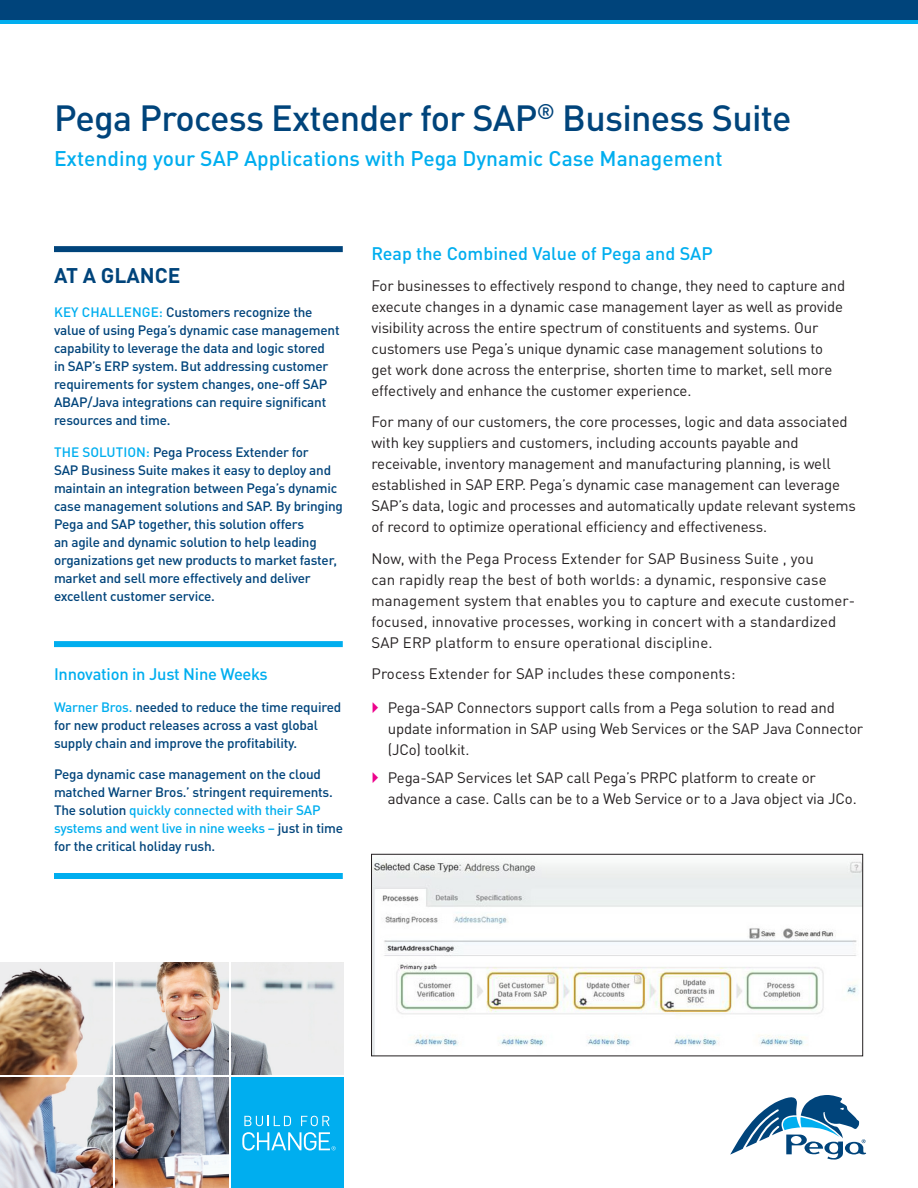
<style>
.page{position:relative;width:918px;height:1188px;background:#fff}
.page>*{position:absolute;margin:0;border:0;box-sizing:border-box;transform-origin:0 0}
.t1{font:500 36px "DIN Pro";letter-spacing:-.02em;color:#00447b}
.Subhead{font:500 21px "DIN Pro";color:#00aeef}
.At_a_Glance_Header{font:700 21px "DIN Pro";color:#00447b}
.Second_Page_Subhead{font:500 18px "DIN Pro";color:#00aeef}
.Left_Column_Second_H{font:500 16.5px "DIN Pro";letter-spacing:-.015em;color:#00aeef}
.Body_Text{font:15px/21px "DIN Pro";letter-spacing:-.01em;color:#231f20}
.At_a_Glance_Body_Tex{font:500 13.5px/18px "DIN Pro";letter-spacing:-.015em;color:#00447b}
.s1{color:#00aeef}
</style>
<div class="page">
<div style="left:232px;top:1077px;width:112px;height:111px;background:#00aeef"></div>
<svg style="left:244px;top:1116px;width:47px;height:10px"></svg>
<svg style="left:301px;top:1116px;width:29px;height:10px"></svg>
<svg style="left:242px;top:1132px;width:94px;height:18px"></svg>
<img style="left:0;top:962px;width:112px;height:112px">
<img style="left:116px;top:962px;width:112px;height:112px">
<img style="left:232px;top:962px;width:112px;height:112px">
<img style="left:0;top:1077px;width:112px;height:111px">
<img style="left:116px;top:1077px;width:112px;height:111px">
<svg style="left:730px;top:1095px;width:136px;height:65px"></svg>
<div style="left:0;top:0;width:918px;height:24px;background:#00aeef"></div>
<div style="left:0;top:0;width:918px;height:20px;background:#00447b"></div>
<div style="left:54px;top:641px;width:289px;height:6px;background:#00aeef"></div>
<div style="left:54px;top:873px;width:289px;height:6px;background:#00aeef"></div>
<div style="left:54px;top:246px;width:289px;height:6px;background:#00447b"></div>
<img style="left:373px;top:860px;width:488px;height:194px">
<div style="left:371px;top:854px;width:492px;height:202px;border:1px solid #231f20"></div>
<p class="t1" style="left:54px;top:89px;width:739px">Pega Process Extender for SAP<sup>®</sup> Business Suite</p>
<p class="Subhead" style="left:54px;top:141px;width:670px">Extending your SAP Applications with Pega Dynamic Case Management</p>
<p class="At_a_Glance_Header" style="left:54px;top:258px;width:128px">AT A GLANCE</p>
<p class="At_a_Glance_Body_Tex" style="left:54px;top:302px;width:287px"><span class="s1">KEY CHALLENGE:</span> Customers recognize the value of using Pega’s dynamic case management capability to leverage the data and logic stored<br>in SAP’s ERP system. But addressing customer requirements for system changes, one-off SAP ABAP/Java integrations can require significant resources and time.</p>
<p class="At_a_Glance_Body_Tex" style="left:54px;top:442px;width:290px"><span class="s1">THE SOLUTION:</span> Pega Process Extender for<br>SAP Business Suite makes it easy to deploy and maintain an integration between Pega’s dynamic case management solutions and SAP. By bringing Pega and SAP together, this solution offers<br>an agile and dynamic solution to help leading organizations get new products to market faster, market and sell more effectively and deliver excellent customer service.</p>
<p class="Left_Column_Second_H" style="left:54px;top:661px;width:215px">Innovation in Just Nine Weeks</p>
<p class="At_a_Glance_Body_Tex" style="left:54px;top:697px;width:289px"><span class="s1">Warner Bros.</span> needed to reduce the time required for new product releases across a vast global supply chain and improve the profitability.</p>
<p class="At_a_Glance_Body_Tex" style="left:54px;top:764px;width:291px">Pega dynamic case management on the cloud matched Warner Bros.’ stringent requirements.<br>The solution <span class="s1">quickly connected with their SAP systems and went live in nine weeks –</span> just in time for the critical holiday rush.</p>
<p class="Second_Page_Subhead" style="left:372px;top:239px;width:343px">Reap the Combined Value of Pega and SAP</p>
<p class="Body_Text" style="left:372px;top:274px;width:475px">For businesses to effectively respond to change, they need to capture and execute changes in a dynamic case management layer as well as provide visibility across the entire spectrum of constituents and systems. Our customers use Pega’s unique dynamic case management solutions to get work done across the enterprise, shorten time to market, sell more effectively and enhance the customer experience.</p>
<p class="Body_Text" style="left:372px;top:410px;width:486px">For many of our customers, the core processes, logic and data associated with key suppliers and customers, including accounts payable and receivable, inventory management and manufacturing planning, is well established in SAP ERP. Pega’s dynamic case management can leverage SAP’s data, logic and processes and automatically update relevant systems of record to optimize operational efficiency and effectiveness.</p>
<p class="Body_Text" style="left:372px;top:546px;width:485px">Now, with the Pega Process Extender for SAP Business Suite , you<br>can rapidly reap the best of both worlds: a dynamic, responsive case management system that enables you to capture and execute customer&shy;focused, innovative processes, working in concert with a standardized SAP ERP platform to ensure operational discipline.</p>
<p class="Body_Text" style="left:372px;top:662px;width:366px">Process Extender for SAP includes these components:</p>
<p class="Body_Text" style="left:388px;top:696px;width:477px">Pega-SAP Connectors support calls from a Pega solution to read and update information in SAP using Web Services or the SAP Java Connector (JCo) toolkit.</p>
<p class="Body_Text" style="left:388px;top:766px;width:471px">Pega-SAP Services let SAP call Pega’s PRPC platform to create or advance a case. Calls can be to a Web Service or to a Java object via JCo.</p>
</div>
